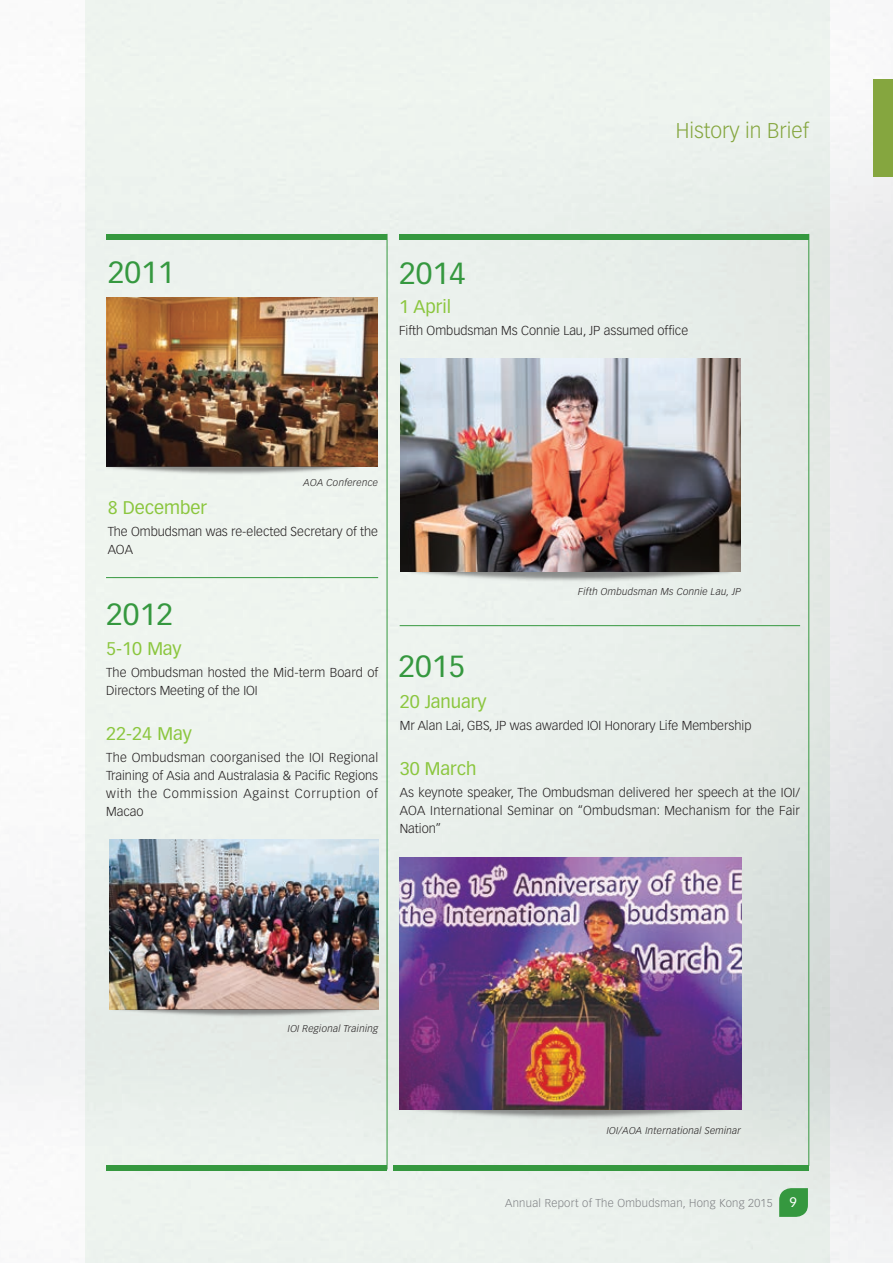
<style>
.page{position:relative;width:893px;height:1263px;background:#fff}
.page>*{position:absolute;margin:0;border:0;box-sizing:border-box;transform-origin:0 0}
.t1{font:30px "Vectora LT Std";color:#35983f}
.t2{font:300 21px "Vectora LT Std";color:#85a63f}
.t3{font:18px "Vectora LT Std";color:#8bc63e}
.t4{font:13.5px "Vectora LT Std";color:#fff}
.t5{font:300 12.75px/18px "Vectora LT Std";color:#231f20}
.t6{font:300 11.25px "Vectora LT Std";letter-spacing:.025em;color:#808285}
.t7{font:italic 300 9.75px "Vectora LT Std";letter-spacing:.025em;color:#231f20}
</style>
<div class="page">
<img style="left:0;top:0;width:893px;height:1263px">
<div style="left:85px;top:0;width:744px;height:1263px;background:#ecf2ee"></div>
<div style="left:873px;top:79px;width:20px;height:97px;background:#85a63f"></div>
<svg style="left:779px;top:1188px;width:29px;height:29px"></svg>
<img style="left:106px;top:298px;width:271px;height:176px">
<div style="left:107px;top:234px;width:280px;height:5px;background:#35983f"></div>
<div style="left:399px;top:234px;width:410px;height:5px;background:#35983f"></div>
<hr style="left:387px;top:234px;width:1px;height:935px;background:#35983f">
<img style="left:109px;top:839px;width:269px;height:170px">
<img style="left:109px;top:1009px;width:272px;height:10px">
<hr style="left:106px;top:577px;width:272px;height:1px;background:#35983f">
<hr style="left:400px;top:625px;width:400px;height:1px;background:#35983f">
<div style="left:107px;top:1166px;width:280px;height:5px;background:#35983f"></div>
<div style="left:394px;top:1166px;width:233px;height:5px;background:#35983f"></div>
<img style="left:400px;top:358px;width:340px;height:214px">
<img style="left:399px;top:857px;width:343px;height:269px">
<hr style="left:808px;top:234px;width:1px;height:932px;background:#35983f">
<div style="left:400px;top:1166px;width:409px;height:5px;background:#35983f"></div>
<h1 class="t1" style="left:108px;top:255px;width:68px">2011</h1>
<h2 class="t2" style="left:676px;top:118px;width:135px">History in Brief</h2>
<h1 class="t1" style="left:399px;top:256px;width:68px">2014</h1>
<h3 class="t3" style="left:399px;top:296px;width:54px">1 April</h3>
<p class="t5" style="left:399px;top:321px;width:291px">Fifth Ombudsman Ms Connie Lau, JP assumed office</p>
<p class="t7" style="left:304px;top:477px;width:76px">AOA Conference</p>
<h3 class="t3" style="left:108px;top:497px;width:101px">8 December</h3>
<p class="t5" style="left:108px;top:523px;width:272px">The Ombudsman was re-elected Secretary of the<br>AOA</p>
<h1 class="t1" style="left:106px;top:597px;width:68px">2012</h1>
<h3 class="t3" style="left:106px;top:638px;width:77px">5-10 May</h3>
<p class="t5" style="left:106px;top:663px;width:273px">The Ombudsman hosted the Mid-term Board of<br>Directors Meeting of the IOI</p>
<h3 class="t3" style="left:106px;top:723px;width:87px">22-24 May</h3>
<p class="t5" style="left:106px;top:749px;width:273px;text-align:justify">The Ombudsman coorganised the IOI Regional Training of Asia and Australasia &amp; Pacific Regions with the Commission Against Corruption of Macao</p>
<p class="t7" style="left:578px;top:586px;width:164px">Fifth Ombudsman Ms Connie Lau, JP</p>
<h1 class="t1" style="left:398px;top:649px;width:68px">2015</h1>
<h3 class="t3" style="left:400px;top:691px;width:88px">20 January</h3>
<p class="t5" style="left:400px;top:717px;width:353px">Mr Alan Lai, GBS, JP was awarded IOI Honorary Life Membership</p>
<h3 class="t3" style="left:400px;top:758px;width:78px">30 March</h3>
<p class="t5" style="left:400px;top:784px;width:402px;text-align:justify">As keynote speaker, The Ombudsman delivered her speech at the IOI/ AOA International Seminar on “Ombudsman: Mechanism for the Fair Nation”</p>
<p class="t7" style="left:288px;top:1023px;width:92px">IOI Regional Training</p>
<p class="t7" style="left:607px;top:1125px;width:136px">IOI/AOA International Seminar</p>
<p class="t6" style="left:505px;top:1196px;width:269px">Annual Report of The Ombudsman, Hong Kong 2015</p>
<p class="t4" style="left:789px;top:1194px;width:9px">9</p>
</div>
